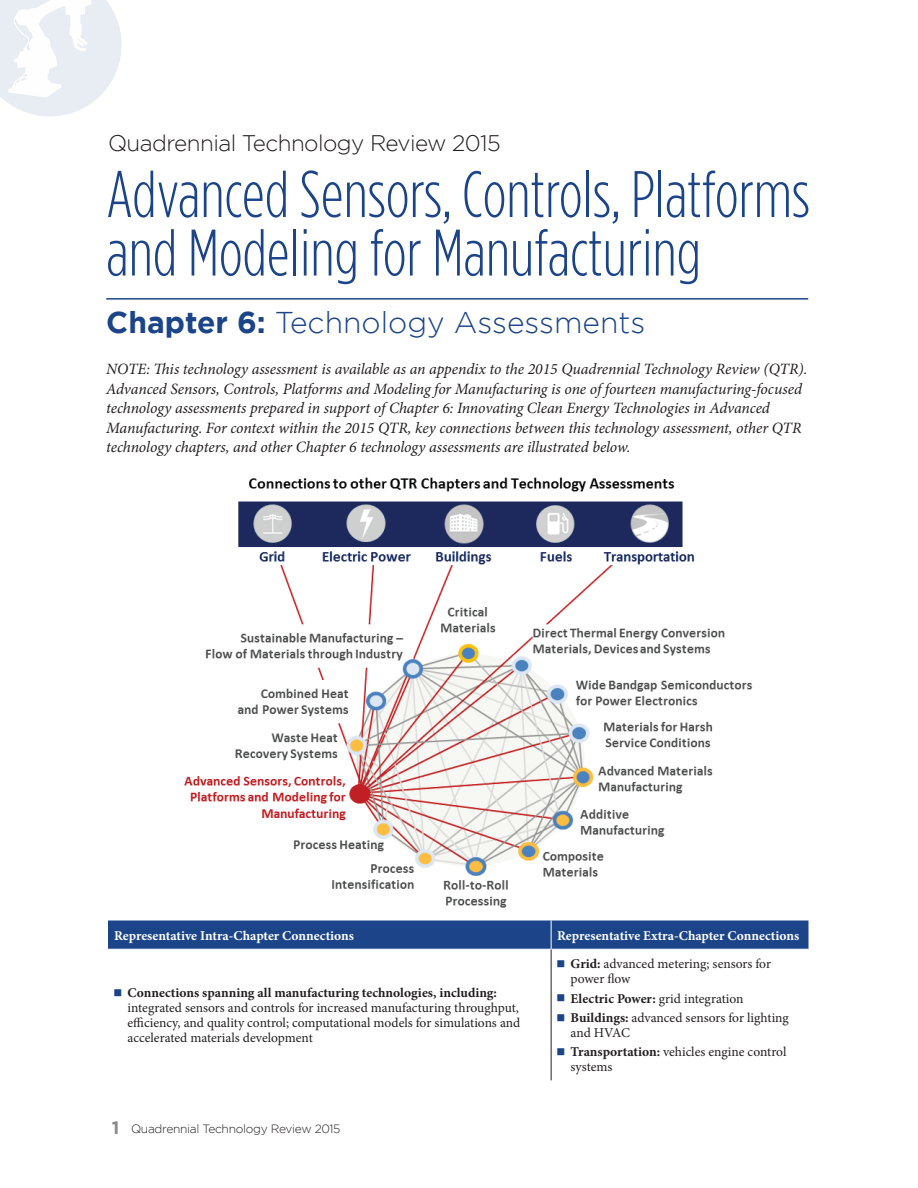
<style>
.page{position:relative;width:918px;height:1188px;background:#fff}
.page>*{position:absolute;margin:0;border:0;box-sizing:border-box;transform-origin:0 0}
.Chapter_Title{font:300 65.7px/58.5px "Gotham Condensed";color:#1b4489}
.Chapter_Title-2{font:300 30px "Gotham";color:#1b4489}
.Chapter_title_in_hea{font:300 22.5px "Gotham";letter-spacing:-.025em;color:#231f20}
.Body_Text{font:italic 15.75px/19.5px "Minion Pro";letter-spacing:-.01em;color:#231f20}
.Table_-_body_text_wi{font:13.5px/15px "Minion Pro";letter-spacing:-.005em;color:#231f20}
.Table_-_First_line{font:700 13.5px "Minion Pro";letter-spacing:-.005em;color:#fff}
.t1{font:300 12px "Gotham";letter-spacing:-.025em;color:#231f20}
.s1{font-weight:700}
.s2{font-weight:700;font-size:18px;color:#8a888a}
</style>
<div class="page">
<svg style="left:0;top:0;width:122px;height:117px"></svg>
<hr style="left:106px;top:298px;width:702px;height:2px;background:#1b4489">
<img style="left:184px;top:477px;width:569px;height:431px">
<div style="left:108px;top:921px;width:700px;height:28px;background:#1b4489"></div>
<hr style="left:551px;top:950px;width:1px;height:130px;background:#231f20">
<p class="Chapter_title_in_hea" style="left:108px;top:131px;width:394px">Quadrennial Technology Review 2015</p>
<p class="Chapter_Title" style="left:106px;top:164px;width:705px">Advanced Sensors, Controls, Platforms and Modeling for Manufacturing</p>
<p class="Chapter_Title-2" style="left:106px;top:306px;width:541px"><span class="s1">Chapter 6:</span> Technology Assessments</p>
<p class="Body_Text" style="left:106px;top:360px;width:703px">NOTE: This technology assessment is available as an appendix to the 2015 Quadrennial Technology Review (QTR).<br>Advanced Sensors, Controls, Platforms and Modeling for Manufacturing is one of fourteen manufacturing-focused technology assessments prepared in support of Chapter 6: Innovating Clean Energy Technologies in Advanced Manufacturing. For context within the 2015 QTR, key connections between this technology assessment, other QTR technology chapters, and other Chapter 6 technology assessments are illustrated below.</p>
<p class="Table_-_First_line" style="left:114px;top:926px;width:242px">Representative Intra-Chapter Connections</p>
<p class="Table_-_First_line" style="left:557px;top:926px;width:244px">Representative Extra-Chapter Connections</p>
<p class="Table_-_body_text_wi" style="left:128px;top:985px;width:394px;text-indent:-14px"><sup>■</sup> <span class="s1">Connections spanning all manufacturing technologies, including: </span>integrated sensors and controls for increased manufacturing throughput, efficiency, and quality control; computational models for simulations and accelerated materials development</p>
<p class="t1" style="left:112px;top:1122px;width:230px"><span class="s2">1</span> Quadrennial Technology Review 2015</p>
<p class="Table_-_body_text_wi" style="left:571px;top:956px;width:202px;text-indent:-14px"><sup>■</sup> <span class="s1">Grid:</span> advanced metering; sensors for power flow</p>
<p class="Table_-_body_text_wi" style="left:557px;top:991px;width:188px"><sup>■</sup> <span class="s1">Electric Power:</span> grid integration</p>
<p class="Table_-_body_text_wi" style="left:571px;top:1010px;width:220px;text-indent:-14px"><sup>■</sup> <span class="s1">Buildings:</span> advanced sensors for lighting and HVAC</p>
<p class="Table_-_body_text_wi" style="left:571px;top:1044px;width:217px;text-indent:-14px"><sup>■</sup> <span class="s1">Transportation:</span> vehicles engine control systems</p>
</div>
